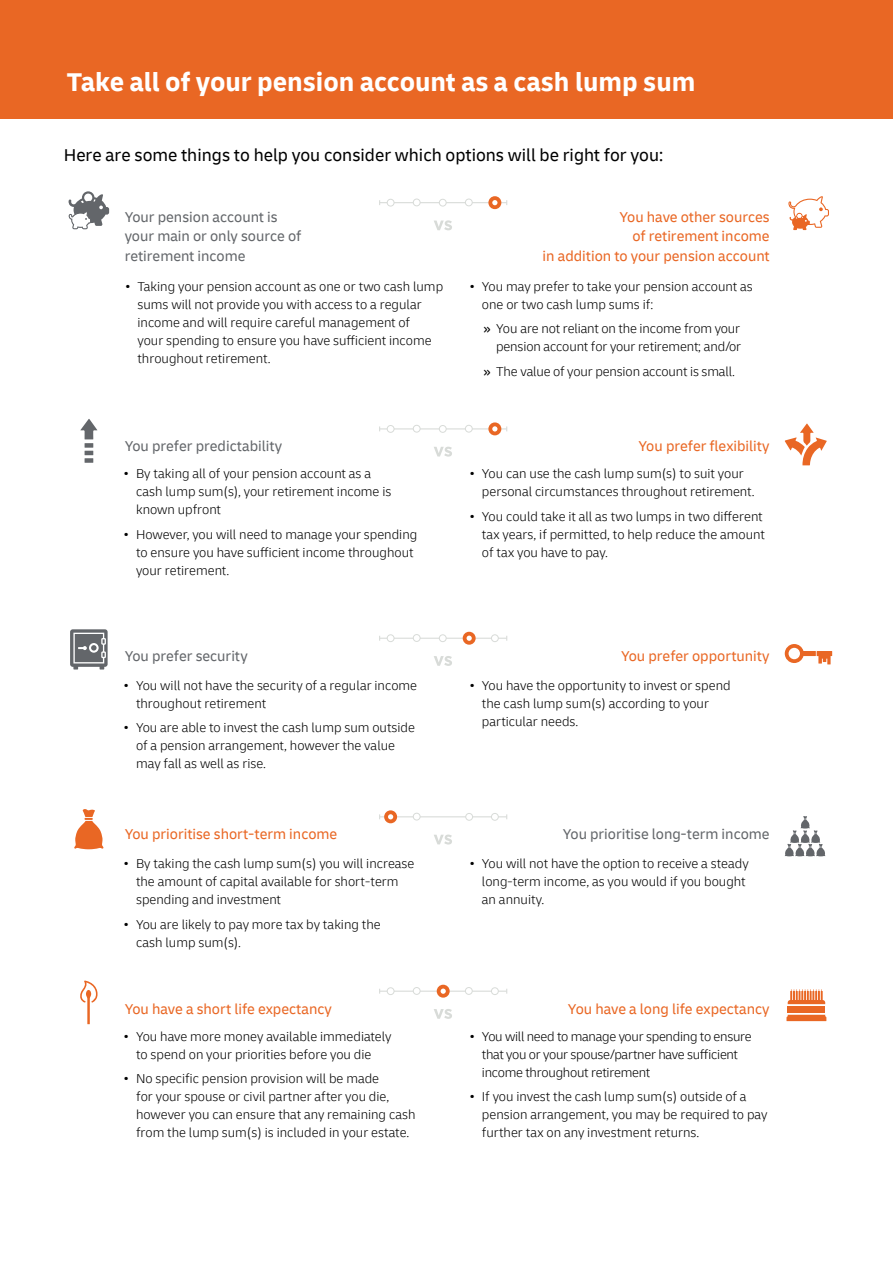
<style>
.page{position:relative;width:893px;height:1263px;background:#fff}
.page>*{position:absolute;margin:0;border:0;box-sizing:border-box;transform-origin:0 0}
.t1{font:700 27px "Delivery";color:#fff}
.t2{font:18px "Delivery";color:#000}
.t3{font:15px/19.5px "Delivery";color:#e96724;text-align:right}
.t4{font:15px/19.5px "Delivery";color:#63666a}
.t5{font:300 13.5px/18px "Delivery";color:#000}
.t6{font:300 13.5px/18px "Delivery";letter-spacing:-.02em;color:#000}
.s1{font-weight:400}
</style>
<div class="page">
<div style="left:0;top:0;width:893px;height:119px;background:#e96724"></div>
<hr style="left:380px;top:202px;width:127px;height:1px;background:#d8dbd8">
<div style="left:387px;top:199px;width:7px;height:7px;background:#fff;border-radius:50%"></div>
<div style="left:387px;top:199px;width:7px;height:7px;border:1px solid #d8dbd8;border-radius:50%"></div>
<div style="left:465px;top:199px;width:7px;height:7px;background:#fff;border-radius:50%"></div>
<div style="left:465px;top:199px;width:7px;height:7px;border:1px solid #d8dbd8;border-radius:50%"></div>
<div style="left:439px;top:199px;width:7px;height:7px;background:#fff;border-radius:50%"></div>
<div style="left:439px;top:199px;width:7px;height:7px;border:1px solid #d8dbd8;border-radius:50%"></div>
<div style="left:490px;top:198px;width:9px;height:9px;background:#fff;border-radius:50%"></div>
<div style="left:488px;top:196px;width:13px;height:13px;border:4px solid #e96724;border-radius:50%"></div>
<div style="left:413px;top:199px;width:7px;height:7px;background:#fff;border-radius:50%"></div>
<div style="left:413px;top:199px;width:7px;height:7px;border:1px solid #d8dbd8;border-radius:50%"></div>
<svg style="left:434px;top:220px;width:18px;height:10px"></svg>
<hr style="left:380px;top:991px;width:127px;height:1px;background:#d8dbd8">
<div style="left:387px;top:988px;width:7px;height:6px;background:#fff;border-radius:50%"></div>
<div style="left:387px;top:987px;width:7px;height:8px;border:1px solid #d8dbd8;border-radius:50%"></div>
<div style="left:491px;top:988px;width:7px;height:6px;background:#fff;border-radius:50%"></div>
<div style="left:491px;top:987px;width:8px;height:8px;border:1px solid #d8dbd8;border-radius:50%"></div>
<div style="left:465px;top:987px;width:7px;height:7px;background:#fff;border-radius:50%"></div>
<div style="left:465px;top:987px;width:7px;height:8px;border:1px solid #d8dbd8;border-radius:50%"></div>
<div style="left:439px;top:986px;width:9px;height:10px;background:#fff;border-radius:50%"></div>
<div style="left:437px;top:985px;width:13px;height:13px;border:4px solid #e96724;border-radius:50%"></div>
<div style="left:413px;top:987px;width:7px;height:7px;background:#fff;border-radius:50%"></div>
<div style="left:413px;top:987px;width:7px;height:8px;border:1px solid #d8dbd8;border-radius:50%"></div>
<svg style="left:434px;top:1009px;width:18px;height:10px"></svg>
<hr style="left:380px;top:428px;width:127px;height:1px;background:#d8dbd8">
<div style="left:387px;top:425px;width:7px;height:7px;background:#fff;border-radius:50%"></div>
<div style="left:387px;top:425px;width:7px;height:8px;border:1px solid #d8dbd8;border-radius:50%"></div>
<div style="left:465px;top:425px;width:7px;height:7px;background:#fff;border-radius:50%"></div>
<div style="left:465px;top:425px;width:7px;height:7px;border:1px solid #d8dbd8;border-radius:50%"></div>
<div style="left:439px;top:425px;width:7px;height:7px;background:#fff;border-radius:50%"></div>
<div style="left:439px;top:425px;width:7px;height:8px;border:1px solid #d8dbd8;border-radius:50%"></div>
<div style="left:490px;top:424px;width:9px;height:9px;background:#fff;border-radius:50%"></div>
<div style="left:488px;top:422px;width:13px;height:13px;border:4px solid #e96724;border-radius:50%"></div>
<div style="left:413px;top:425px;width:7px;height:7px;background:#fff;border-radius:50%"></div>
<div style="left:413px;top:425px;width:7px;height:7px;border:1px solid #d8dbd8;border-radius:50%"></div>
<svg style="left:434px;top:447px;width:18px;height:10px"></svg>
<hr style="left:380px;top:638px;width:127px;height:1px;background:#d8dbd8">
<div style="left:387px;top:635px;width:7px;height:7px;background:#fff;border-radius:50%"></div>
<div style="left:387px;top:634px;width:7px;height:8px;border:1px solid #d8dbd8;border-radius:50%"></div>
<div style="left:491px;top:635px;width:7px;height:7px;background:#fff;border-radius:50%"></div>
<div style="left:491px;top:634px;width:8px;height:8px;border:1px solid #d8dbd8;border-radius:50%"></div>
<div style="left:439px;top:635px;width:7px;height:7px;background:#fff;border-radius:50%"></div>
<div style="left:439px;top:634px;width:7px;height:8px;border:1px solid #d8dbd8;border-radius:50%"></div>
<div style="left:465px;top:634px;width:9px;height:9px;background:#fff;border-radius:50%"></div>
<div style="left:463px;top:632px;width:13px;height:13px;border:4px solid #e96724;border-radius:50%"></div>
<div style="left:413px;top:634px;width:7px;height:7px;background:#fff;border-radius:50%"></div>
<div style="left:413px;top:634px;width:7px;height:8px;border:1px solid #d8dbd8;border-radius:50%"></div>
<svg style="left:434px;top:656px;width:18px;height:10px"></svg>
<hr style="left:380px;top:816px;width:127px;height:1px;background:#d8dbd8">
<div style="left:491px;top:813px;width:7px;height:7px;background:#fff;border-radius:50%"></div>
<div style="left:491px;top:813px;width:8px;height:7px;border:1px solid #d8dbd8;border-radius:50%"></div>
<div style="left:466px;top:813px;width:7px;height:7px;background:#fff;border-radius:50%"></div>
<div style="left:465px;top:813px;width:8px;height:7px;border:1px solid #d8dbd8;border-radius:50%"></div>
<div style="left:413px;top:813px;width:7px;height:7px;background:#fff;border-radius:50%"></div>
<div style="left:413px;top:813px;width:7px;height:7px;border:1px solid #d8dbd8;border-radius:50%"></div>
<svg style="left:434px;top:834px;width:18px;height:10px"></svg>
<div style="left:386px;top:812px;width:9px;height:9px;background:#fff;border-radius:50%"></div>
<div style="left:384px;top:810px;width:13px;height:13px;border:4px solid #e96724;border-radius:50%"></div>
<svg style="left:68px;top:191px;width:41px;height:38px"></svg>
<svg style="left:788px;top:196px;width:41px;height:34px"></svg>
<div style="left:85px;top:458px;width:8px;height:5px;background:#63666a"></div>
<svg style="left:85px;top:451px;width:8px;height:4px"></svg>
<div style="left:85px;top:443px;width:8px;height:5px;background:#63666a"></div>
<svg style="left:80px;top:419px;width:17px;height:20px"></svg>
<svg style="left:784px;top:423px;width:43px;height:42px"></svg>
<svg style="left:70px;top:629px;width:38px;height:40px;background:#86898c"></svg>
<svg style="left:785px;top:644px;width:47px;height:20px"></svg>
<svg style="left:74px;top:809px;width:30px;height:40px"></svg>
<svg style="left:80px;top:980px;width:18px;height:44px"></svg>
<svg style="left:788px;top:989px;width:37px;height:15px"></svg>
<div style="left:788px;top:1006px;width:37px;height:6px;background:#e96724"></div>
<svg style="left:786px;top:1015px;width:40px;height:6px"></svg>
<svg style="left:784px;top:816px;width:42px;height:40px"></svg>
<h1 class="t1" style="left:67px;top:65px;width:630px">Take all of your pension account as a cash lump sum</h1>
<h2 class="t2" style="left:64px;top:145px;width:601px">Here are some things to help you consider which options will be right for you:</h2>
<p class="t4" style="left:125px;top:207px;width:178px">Your pension account is your main or only source of retirement income</p>
<p class="t3" style="left:543px;top:207px;width:229px">You have other sources<br>of retirement income<br>in addition to your pension account</p>
<p class="t5" style="left:137px;top:277px;width:307px;text-indent:-13px">• Taking your pension account as one or two cash lump sums will not provide you with access to a regular income and will require careful management of<br>your spending to ensure you have sufficient income throughout retirement.</p>
<p class="t5" style="left:482px;top:277px;width:272px;text-indent:-13px">• You may prefer to take your pension account as one or two cash lump sums if:</p>
<p class="t5" style="left:483px;top:320px;width:259px;text-align:right"><span class="s1">»</span> You are not reliant on the income from your pension account for your retirement; and/or</p>
<p class="t5" style="left:483px;top:362px;width:253px"><span class="s1">»</span> The value of your pension account is small.</p>
<p class="t4" style="left:125px;top:436px;width:159px">You prefer predictability</p>
<p class="t3" style="left:639px;top:436px;width:133px">You prefer flexibility</p>
<p class="t5" style="left:136px;top:465px;width:257px;text-indent:-13px">• By taking all of your pension account as a cash lump sum(s), your retirement income is known upfront</p>
<p class="t5" style="left:136px;top:525px;width:283px;text-indent:-13px">• However, you will need to manage your spending to ensure you have sufficient income throughout your retirement.</p>
<p class="t5" style="left:482px;top:465px;width:274px;text-indent:-13px">• You can use the cash lump sum(s) to suit your personal circumstances throughout retirement.</p>
<p class="t5" style="left:482px;top:507px;width:284px;text-indent:-13px">• You could take it all as two lumps in two different tax years, if permitted, to help reduce the amount of tax you have to pay.</p>
<p class="t4" style="left:125px;top:646px;width:124px">You prefer security</p>
<p class="t3" style="left:621px;top:646px;width:150px">You prefer opportunity</p>
<p class="t5" style="left:136px;top:676px;width:283px;text-indent:-13px">• You will not have the security of a regular income throughout retirement</p>
<p class="t5" style="left:136px;top:718px;width:280px;text-indent:-13px">• You are able to invest the cash lump sum outside of a pension arrangement, however the value may fall as well as rise.</p>
<p class="t5" style="left:482px;top:676px;width:250px;text-indent:-13px">• You have the opportunity to invest or spend the cash lump sum(s) according to your particular needs.</p>
<p class="t3" style="left:125px;top:824px;width:214px">You prioritise short-term income</p>
<p class="t4" style="left:563px;top:824px;width:208px">You prioritise long-term income</p>
<p class="t5" style="left:136px;top:855px;width:280px;text-indent:-13px">• By taking the cash lump sum(s) you will increase the amount of capital available for short-term spending and investment</p>
<p class="t5" style="left:136px;top:915px;width:246px;text-indent:-13px">• You are likely to pay more tax by taking the cash lump sum(s).</p>
<p class="t5" style="left:482px;top:855px;width:268px;text-indent:-13px">• You will not have the option to receive a steady long-term income, as you would if you bought an annuity.</p>
<p class="t3" style="left:125px;top:999px;width:209px">You have a short life expectancy</p>
<p class="t3" style="left:568px;top:999px;width:203px">You have a long life expectancy</p>
<p class="t5" style="left:123px;top:1027px;width:270px;text-align:center">• You have more money available immediately to spend on your priorities before you die</p>
<p class="t5" style="left:136px;top:1069px;width:281px;text-indent:-13px">• No specific pension provision will be made<br>for your spouse or civil partner after you die, however you can ensure that any remaining cash from the lump sum(s) is included in your estate.</p>
<p class="t6" style="left:482px;top:1027px;width:271px;text-indent:-13px">• You will need to manage your spending to ensure that you or your spouse/partner have sufficient income throughout retirement</p>
<p class="t5" style="left:482px;top:1087px;width:287px;text-indent:-13px">• If you invest the cash lump sum(s) outside of a pension arrangement, you may be required to pay further tax on any investment returns.</p>
</div>
